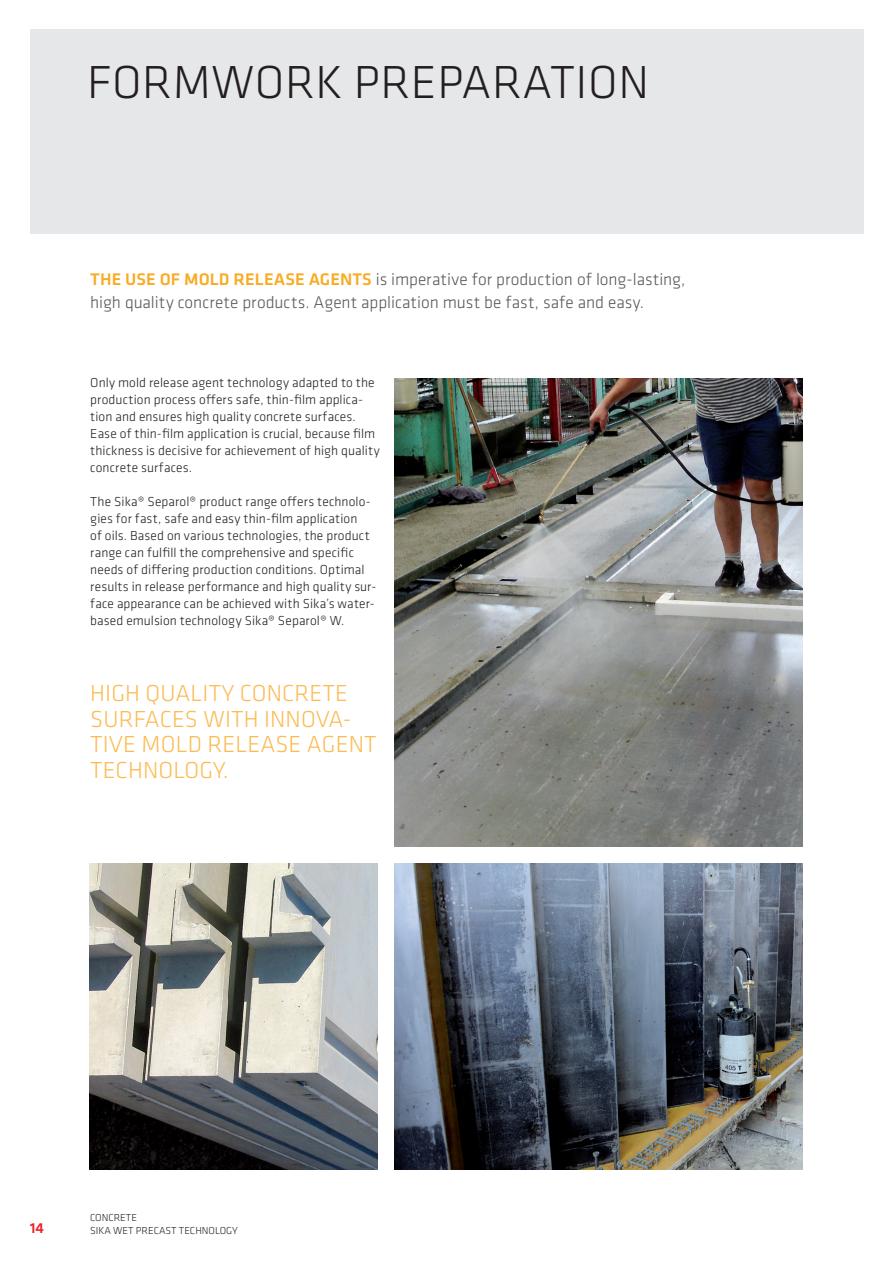
<style>
.page{position:relative;width:893px;height:1263px;background:#fff}
.page>*{position:absolute;margin:0;border:0;box-sizing:border-box;transform-origin:0 0}
.SI_Klavica_HL1{font:300 48px "Klavika";letter-spacing:.015em;color:#231f20}
.SI_Klavica_Zitat{font:300 24px/25.5px "Klavika";letter-spacing:.005em;color:#fcbb53}
.SI__Klavica_Lead{font:300 17.4px/22.6px "Klavika";color:#57585a}
.t1{font:500 15px "Klavika";color:#ee1d23}
.SI_Klavika_copy{font:300 13.5px/17px "Klavika";letter-spacing:.005em;color:#231f20}
.t2{font:300 10.5px/12.6px "Klavika";color:#231f20}
.s1{font-weight:500;color:#faab24}
</style>
<div class="page">
<div style="left:30px;top:30px;width:833px;height:204px;background:#e6e7e9"></div>
<img style="left:394px;top:378px;width:408px;height:468px">
<img style="left:394px;top:863px;width:408px;height:306px">
<img style="left:89px;top:863px;width:288px;height:306px">
<p class="SI_Klavica_HL1" style="left:87px;top:53px;width:564px">FORMWORK PREPARATION</p>
<p class="SI__Klavica_Lead" style="left:90px;top:268px;width:597px"><span class="s1">THE USE OF MOLD RELEASE AGENTS</span> is imperative for production of long-lasting, high quality concrete products. Agent application must be fast, safe and easy.</p>
<p class="SI_Klavika_copy" style="left:90px;top:374px;width:291px">Only mold release agent technology adapted to the production process offers safe, thin-film applica&shy;tion and ensures high quality concrete surfaces.<br>Ease of thin-film application is crucial, because film thickness is decisive for achievement of high quality concrete surfaces.</p>
<p class="SI_Klavika_copy" style="left:90px;top:493px;width:288px">The Sika® Separol® product range offers technolo&shy;gies for fast, safe and easy thin-film application<br>of oils. Based on various technologies, the product range can fulfill the comprehensive and specific needs of differing production conditions. Optimal results in release performance and high quality sur&shy;face appearance can be achieved with Sika’s water&shy;based emulsion technology Sika® Separol® W.</p>
<p class="SI_Klavica_Zitat" style="left:90px;top:680px;width:288px">HIGH QUALITY CONCRETE<br>SURFACES WITH INNOVA-<br>TIVE MOLD RELEASE AGENT<br>TECHNOLOGY.</p>
<p class="t1" style="left:30px;top:1218px;width:16px">14</p>
<p class="t2" style="left:90px;top:1211px;width:149px">CONCRETE<br>SIKA WET PRECAST TECHNOLOGY</p>
</div>
